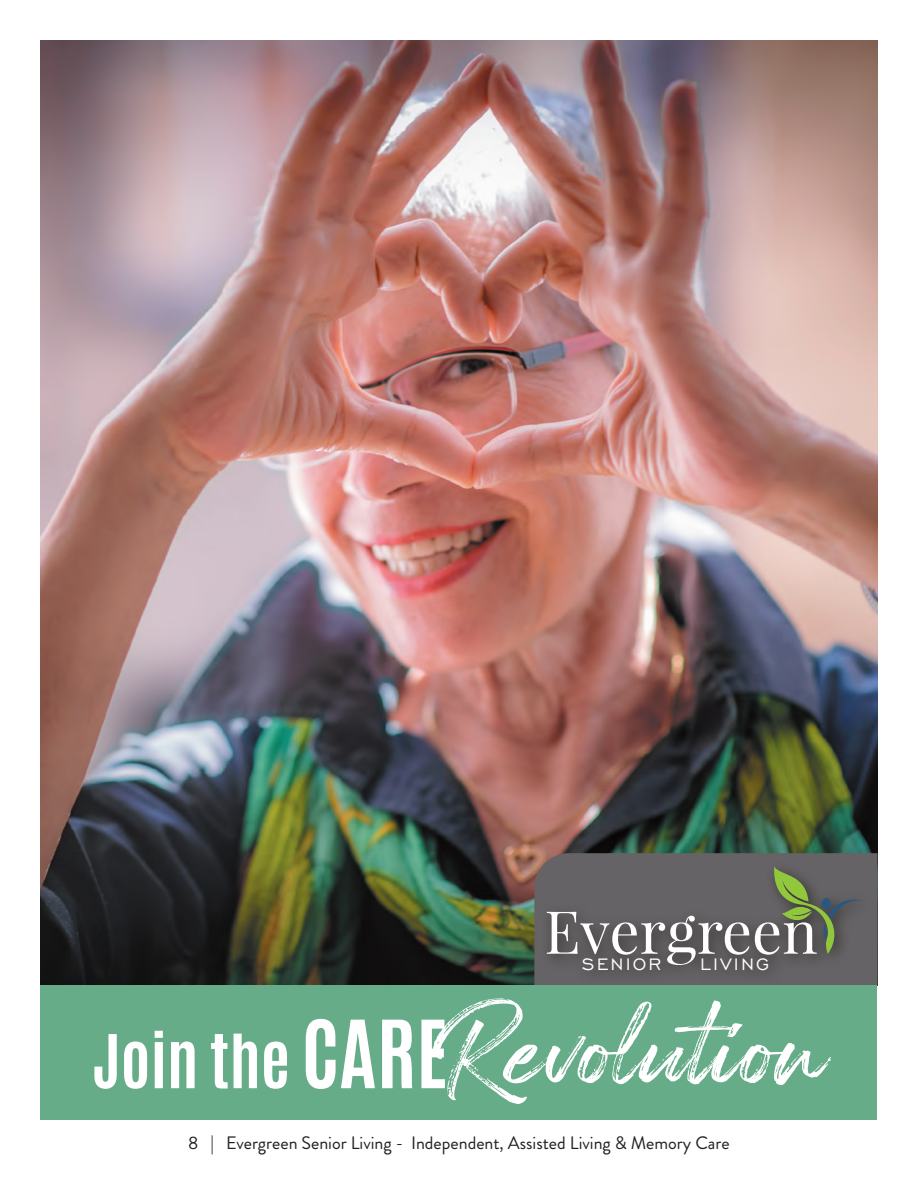
<style>
.page{position:relative;width:918px;height:1188px;background:#fff}
.page>*{position:absolute;margin:0;border:0;box-sizing:border-box;transform-origin:0 0}
.t1{font:119.7px "Painted Brush";color:#fff}
.t2{font:59.4px "Playfair Display";color:#fff}
.t3{font:21.3px "Engravers Gothic BT";letter-spacing:.1em;color:#fff}
.t4{font:18px "Brandon Grotesque";color:#241f1f}
.s1{font-family:"Antonio";font-weight:700;font-size:63px}
.s2{font-family:"Antonio";font-weight:700;font-size:79.8px}
</style>
<div class="page">
<img style="left:40px;top:40px;width:838px;height:946px">
<svg style="left:534px;top:853px;width:344px;height:133px;background:#676362"></svg>
<div style="left:40px;top:986px;width:838px;height:134px;background:#66ac89"></div>
<div style="left:539px;top:859px;width:337px;height:127px;background:#241f1f;opacity:.75"></div>
<svg style="left:770px;top:866px;width:94px;height:88px;background:#626958"></svg>
<h2 class="t2" style="left:544px;top:894px;width:275px">Evergreen</h2>
<p class="t3" style="left:582px;top:952px;width:81px">SENIOR</p>
<p class="t3" style="left:700px;top:952px;width:71px">LIVING</p>
<h1 class="t1" style="left:92px;top:971px;width:735px"><span class="s1">Join the</span> <span class="s2">CARE</span>Revolution</h1>
<p class="t4" style="left:188px;top:1130px;width:543px">8 | Evergreen Senior Living - Independent, Assisted Living &amp; Memory Care</p>
</div>
